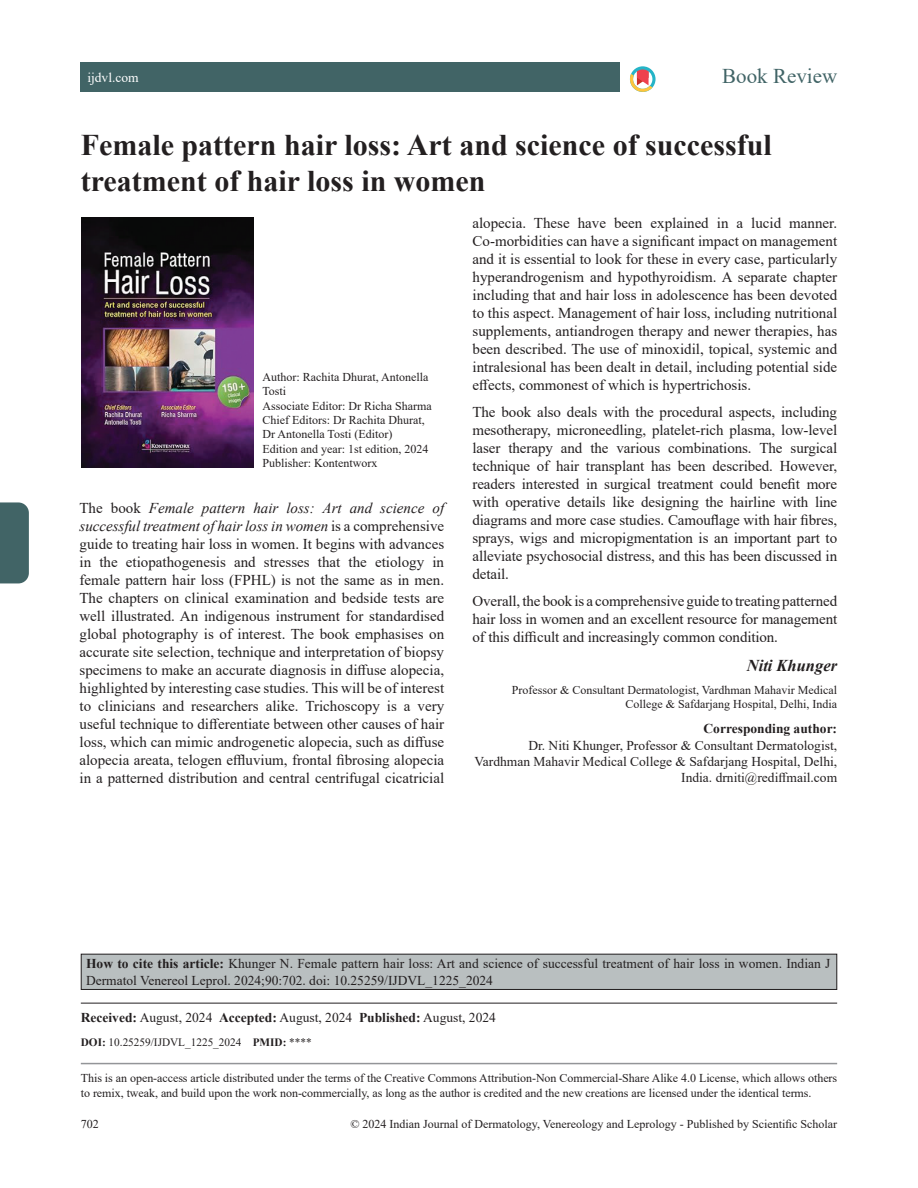
<style>
.page{position:relative;width:918px;height:1188px;background:#fff}
.page>*{position:absolute;margin:0;border:0;box-sizing:border-box;transform-origin:0 0}
.title-text{font:700 30px/36px "Times New Roman";color:#231f20}
.suptit{font:21px "Times New Roman";color:#416466}
.aut-grp_R{font:italic 700 16.5px "Times New Roman";color:#231f20}
.para{font:15px/18px "Times New Roman";letter-spacing:-.005em;color:#231f20;text-align:justify}
.citation-text{font:13.5px/16.2px "Times New Roman";color:#231f20}
.cores-author_R{font:13.5px/16.2px "Times New Roman";color:#231f20;text-align:right}
.zereceived_Rule{font:13.5px "Times New Roman";color:#231f20}
.t1{font:13.5px "Times New Roman";color:#fff}
.aut-aff_R{font:12px/15px "Times New Roman";letter-spacing:-.005em;color:#231f20}
.para-2{font:12px/14.4px "Times New Roman";color:#231f20}
.doi_para{font:11.25px "Times New Roman";color:#231f20}
.s1{font-style:italic}
.s2{font-weight:700}
</style>
<div class="page">
<div style="left:0;top:502px;width:29px;height:81px;background:#416466"></div>
<div style="left:81px;top:62px;width:539px;height:30px;background:#416466"></div>
<hr style="left:81px;top:1063px;width:756px;height:1px;background:#939598">
<svg style="left:630px;top:66px;width:25px;height:26px"></svg>
<div style="left:81px;top:954px;width:756px;height:35px;background:#b9bfc0"></div>
<div style="left:81px;top:954px;width:756px;height:36px;border:1px solid #231f20"></div>
<hr style="left:81px;top:1003px;width:756px;height:1px;background:#231f20">
<img style="left:81px;top:218px;width:173px;height:249px">
<p class="t1" style="left:87px;top:68px;width:53px">ijdvl.com</p>
<p class="suptit" style="left:722px;top:62px;width:116px">Book Review</p>
<p class="title-text" style="left:81px;top:126px;width:693px">Female pattern hair loss: Art and science of successful treatment of hair loss in women</p>
<p class="para-2" style="left:262px;top:369px;width:167px">Author: Rachita Dhurat, Antonella<br>Tosti</p>
<p class="para-2" style="left:262px;top:398px;width:171px">Associate Editor: Dr Richa Sharma</p>
<p class="para-2" style="left:262px;top:412px;width:164px">Chief Editors: Dr Rachita Dhurat,<br>Dr Antonella Tosti (Editor)</p>
<p class="para-2" style="left:262px;top:441px;width:167px">Edition and year: 1st edition, 2024</p>
<p class="para-2" style="left:262px;top:456px;width:116px">Publisher: Kontentworx</p>
<p class="para" style="left:80px;top:498px;width:366px">The book <span class="s1">Female pattern hair loss: Art and science of successful treatment of hair loss in women</span> is a comprehensive guide to treating hair loss in women. It begins with advances in the etiopathogenesis and stresses that the etiology in female pattern hair loss (FPHL) is not the same as in men.<br>The chapters on clinical examination and bedside tests are well illustrated. An indigenous instrument for standardised global photography is of interest. The book emphasises on accurate site selection, technique and interpretation of biopsy specimens to make an accurate diagnosis in diffuse alopecia, highlighted by interesting case studies. This will be of interest to clinicians and researchers alike. Trichoscopy is a very useful technique to differentiate between other causes of hair loss, which can mimic androgenetic alopecia, such as diffuse alopecia areata, telogen effluvium, frontal fibrosing alopecia in a patterned distribution and central centrifugal cicatricial</p>
<p class="para" style="left:472px;top:214px;width:366px">alopecia. These have been explained in a lucid manner.<br>Co-morbidities can have a significant impact on management and it is essential to look for these in every case, particularly hyperandrogenism and hypothyroidism. A separate chapter including that and hair loss in adolescence has been devoted to this aspect. Management of hair loss, including nutritional supplements, antiandrogen therapy and newer therapies, has been described. The use of minoxidil, topical, systemic and intralesional has been dealt in detail, including potential side effects, commonest of which is hypertrichosis.</p>
<p class="para" style="left:472px;top:403px;width:366px">The book also deals with the procedural aspects, including mesotherapy, microneedling, platelet-rich plasma, low-level laser therapy and the various combinations. The surgical technique of hair transplant has been described. However, readers interested in surgical treatment could benefit more with operative details like designing the hairline with line diagrams and more case studies. Camouflage with hair fibres, sprays, wigs and micropigmentation is an important part to alleviate psychosocial distress, and this has been discussed in detail.</p>
<p class="para" style="left:472px;top:592px;width:366px">Overall, the book is a comprehensive guide to treating patterned hair loss in women and an excellent resource for management of this difficult and increasingly common condition.</p>
<p class="aut-grp_R" style="left:747px;top:654px;width:92px">Niti Khunger</p>
<p class="aut-aff_R" style="left:512px;top:682px;width:327px;line-height:14.4px;text-align:right">Professor &amp; Consultant Dermatologist, Vardhman Mahavir Medical<br>College &amp; Safdarjang Hospital, Delhi, India</p>
<p class="cores-author_R" style="left:475px;top:720px;width:364px"><span class="s2">Corresponding author:<br></span>Dr. Niti Khunger, Professor &amp; Consultant Dermatologist, Vardhman Mahavir Medical College &amp; Safdarjang Hospital, Delhi, India. drniti@rediffmail.com</p>
<p class="citation-text" style="left:86px;top:955px;width:746px"><span class="s2">How to cite this article:</span> Khunger N. Female pattern hair loss: Art and science of successful treatment of hair loss in women. Indian J<br>Dermatol Venereol Leprol. 2024;90:702. doi: 10.25259/IJDVL_1225_2024</p>
<p class="zereceived_Rule" style="left:81px;top:1007px;width:417px"><span class="s2">Received:</span> August, 2024 <span class="s2">Accepted:</span> August, 2024 <span class="s2">Published:</span> August, 2024</p>
<p class="doi_para" style="left:81px;top:1034px;width:232px"><span class="s2">DOI:</span> 10.25259/IJDVL_1225_2024 <span class="s2">PMID:</span> ****</p>
<p class="aut-aff_R" style="left:81px;top:1070px;width:758px">This is an open-access article distributed under the terms of the Creative Commons Attribution-Non Commercial-Share Alike 4.0 License, which allows others to remix, tweak, and build upon the work non-commercially, as long as the author is credited and the new creations are licensed under the identical terms.</p>
<p class="aut-aff_R" style="left:350px;top:1116px;width:488px">© 2024 Indian Journal of Dermatology, Venereology and Leprology - Published by Scientific Scholar</p>
<p class="aut-aff_R" style="left:81px;top:1116px;width:19px">702</p>
</div>
